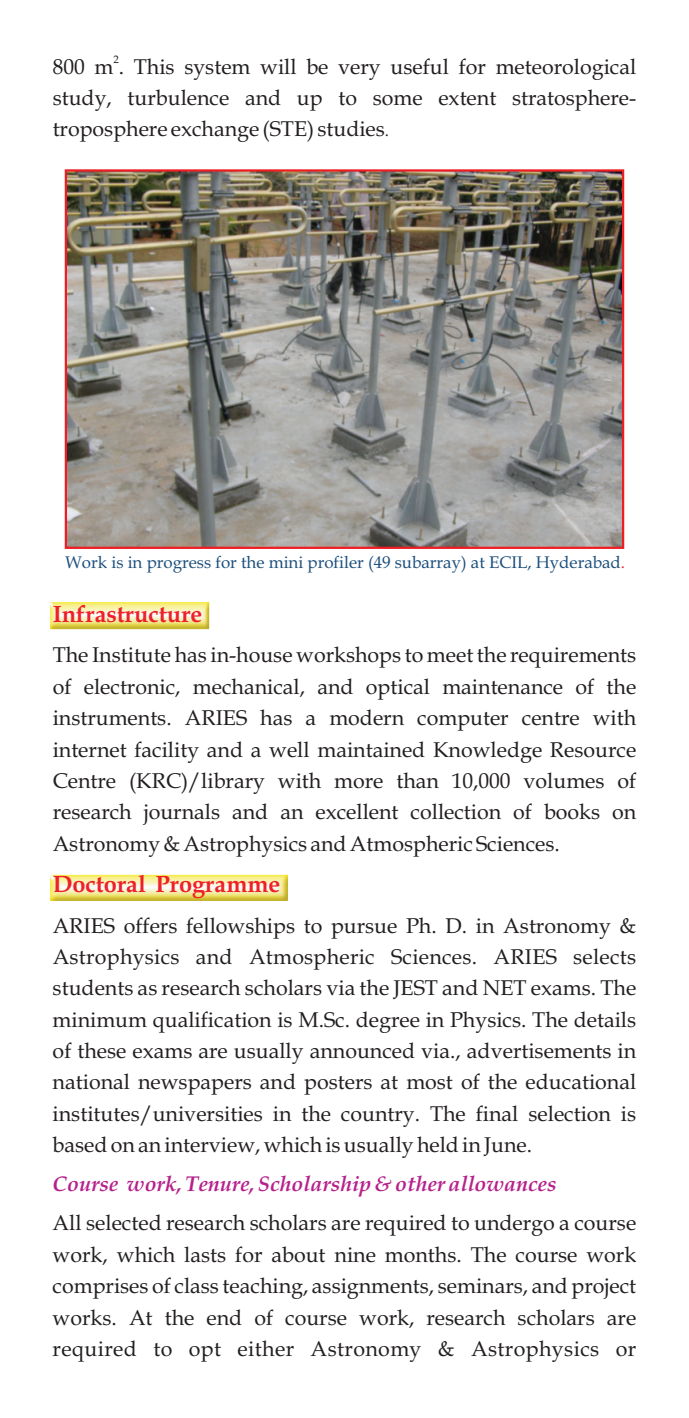
<style>
.page{position:relative;width:689px;height:1418px;background:#fff}
.page>*{position:absolute;margin:0;border:0;box-sizing:border-box;transform-origin:0 0}
.t1{font:700 23.62px "Book Antiqua";color:#ee2028}
.t2{font:21.38px/31.3px "Book Antiqua";color:#231f20;text-align:justify}
.t3{font:italic 700 21.38px "Book Antiqua";color:#b6218b}
.t4{font:16.88px "Book Antiqua";color:#1c4f7c}
.t5{font:10.8px "Book Antiqua";color:#231f20}
.s1{font-size:16.88px}
.s2{color:#ee2028}
</style>
<div class="page">
<img style="left:68px;top:172px;width:553px;height:374px">
<div style="left:65px;top:169px;width:559px;height:380px;border:2px solid #ee1d23"></div>
<img style="left:51px;top:602px;width:158px;height:27px">
<img style="left:51px;top:874px;width:236px;height:27px">
<p class="t5" style="left:113px;top:55px;width:7px">2</p>
<p class="t2" style="left:53px;top:53px;width:585px">800 m . This system will be very useful for meteorological study, turbulence and up to some extent stratosphere&shy;troposphere exchange (STE) studies<span class="s1">.</span></p>
<p class="t4" style="left:65px;top:555px;width:561px">Work is in progress for the mini profiler (49 subarray) at ECIL, Hyderabad<span class="s2">.</span></p>
<p class="t1" style="left:53px;top:605px;width:151px">Infrastructure</p>
<p class="t2" style="left:53px;top:642px;width:585px">The Institute has in-house workshops to meet the requirements of electronic, mechanical, and optical maintenance of the instruments. ARIES has a modern computer centre with internet facility and a well maintained Knowledge Resource Centre (KRC)/library with more than 10,000 volumes of research journals and an excellent collection of books on Astronomy &amp; Astrophysics and Atmospheric Sciences.</p>
<p class="t1" style="left:53px;top:875px;width:229px">Doctoral Programme</p>
<p class="t2" style="left:53px;top:912px;width:585px">ARIES offers fellowships to pursue Ph. D. in Astronomy &amp; Astrophysics and Atmospheric Sciences. ARIES selects students as research scholars via the JEST and NET exams. The minimum qualification is M.Sc. degree in Physics. The details of these exams are usually announced via., advertisements in national newspapers and posters at most of the educational institutes/universities in the country. The final selection is based on an interview, which is usually held in June.</p>
<p class="t3" style="left:53px;top:1175px;width:505px">Course work, Tenure, Scholarship &amp; other allowances</p>
<p class="t2" style="left:53px;top:1210px;width:585px">All selected research scholars are required to undergo a course work, which lasts for about nine months. The course work comprises of class teaching, assignments, seminars, and project works. At the end of course work, research scholars are required to opt either Astronomy &amp; Astrophysics or</p>
</div>
